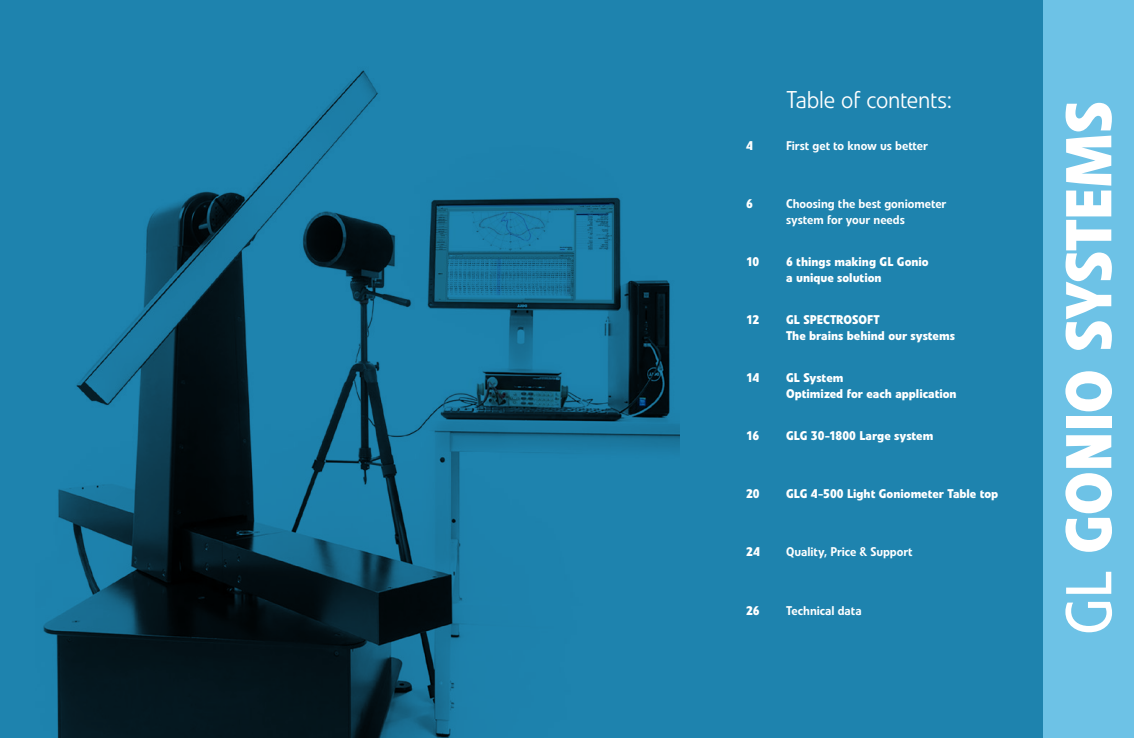
<style>
.page{position:relative;width:1134px;height:738px;background:#fff}
.page>*{position:absolute;margin:0;border:0;box-sizing:border-box;transform-origin:0 0}
.t1{font:700 64px "Veto Com";letter-spacing:-.01em;color:#fff}
.t2{font:300 24px "Veto Com";letter-spacing:-.01em;color:#fff}
.t3{font:700 12.5px/16px "Veto Com";color:#fff}
.t4{font:500 12.5px/16px "Veto Com";letter-spacing:-.005em;color:#fff}
.s1{font-weight:400}
</style>
<div class="page">
<div style="left:0;top:0;width:1072px;height:737px;background:#1e83ae"></div>
<img style="left:43px;top:70px;width:637px;height:667px">
<div style="left:1043px;top:0;width:91px;height:236px;background:#6dc2e6"></div>
<div style="left:1043px;top:58px;width:91px;height:679px;background:#6dc2e6"></div>
<h2 class="t2" style="left:786px;top:86px;width:168px">Table of contents:</h2>
<p class="t3" style="left:746px;top:137px;width:8px">4</p>
<p class="t4" style="left:786px;top:137px;width:143px">First get to know us better</p>
<p class="t3" style="left:746px;top:195px;width:8px">6</p>
<p class="t4" style="left:786px;top:195px;width:162px">Choosing the best goniometer system for your needs</p>
<p class="t3" style="left:746px;top:253px;width:15px">10</p>
<p class="t3" style="left:786px;top:253px;width:144px">6 things making GL Gonio a unique solution</p>
<p class="t3" style="left:746px;top:311px;width:15px">12</p>
<p class="t3" style="left:786px;top:311px;width:170px">GL SPECTROSOFT<br>The brains behind our systems</p>
<p class="t3" style="left:746px;top:369px;width:15px">14</p>
<p class="t3" style="left:786px;top:369px;width:172px">GL System<br>Optimized for each application</p>
<p class="t3" style="left:746px;top:427px;width:15px">16</p>
<p class="t3" style="left:786px;top:427px;width:149px">GLG 30-1800 Large system</p>
<p class="t3" style="left:746px;top:485px;width:15px">20</p>
<p class="t3" style="left:786px;top:485px;width:214px">GLG 4-500 Light Goniometer Table top</p>
<p class="t3" style="left:746px;top:543px;width:15px">24</p>
<p class="t4" style="left:786px;top:543px;width:128px">Quality, Price &amp; Support</p>
<p class="t3" style="left:746px;top:601px;width:15px">26</p>
<p class="t4" style="left:786px;top:601px;width:77px">Technical data</p>
<h1 class="t1" style="left:1048px;top:634px;width:535px;rotate:-90deg"><span class="s1">GL</span> GONIO SYSTEMS</h1>
</div>
